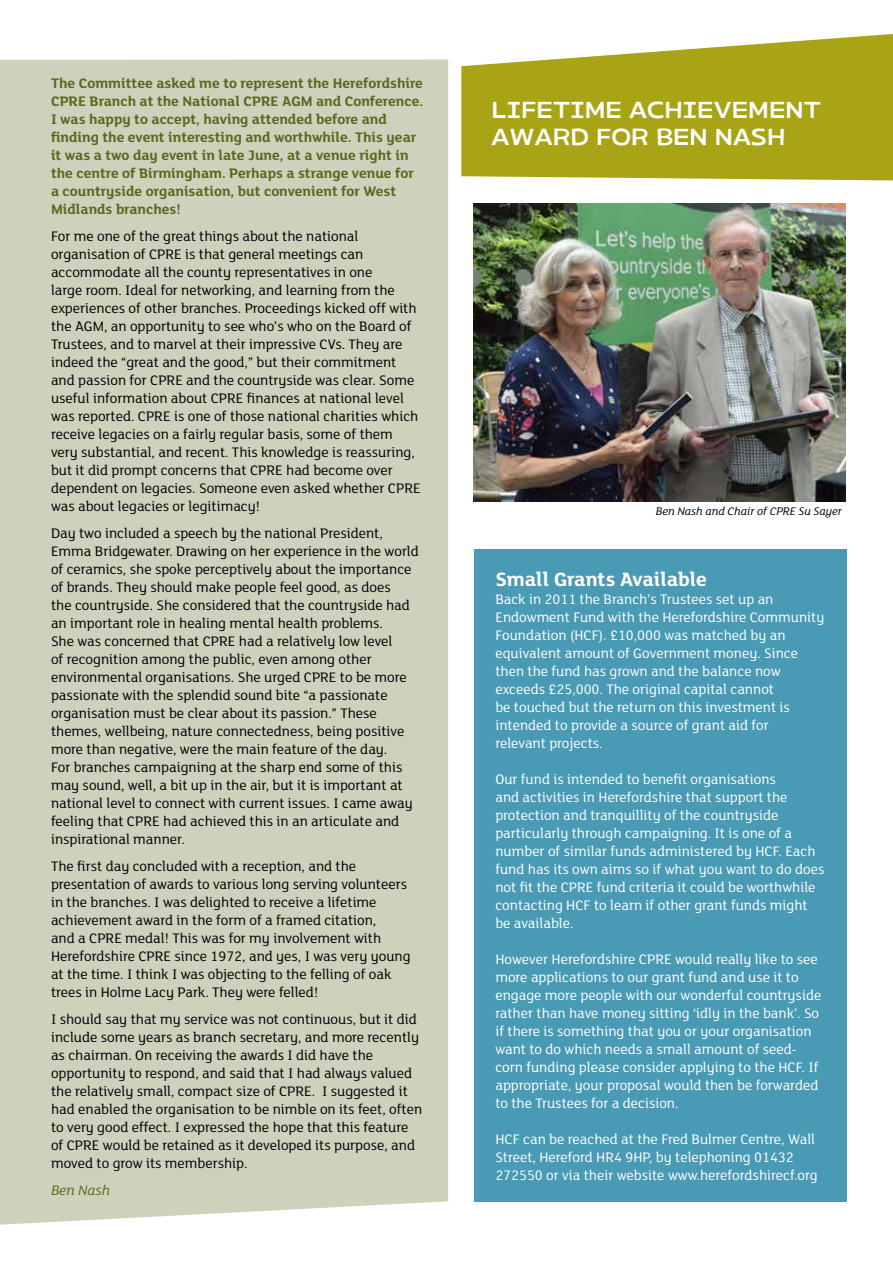
<style>
.page{position:relative;width:893px;height:1263px;background:#fff}
.page>*{position:absolute;margin:0;border:0;box-sizing:border-box;transform-origin:0 0}
.t1{font:22.5px/27px "Rustic Open";color:#fff}
.t2{font:700 21px "FS Lola";color:#fff}
.t3{font:15px/18px "FS Lola";color:#000}
.t4{font:15px/18px "FS Lola";color:#fff}
.t5{font:700 15px/18px "FS Lola";color:#5c681f}
.t6{font:italic 15px "FS Lola";color:#5c681f}
.t7{font:italic 12px "FS Lola";color:#000}
</style>
<div class="page">
<div style="left:0;top:60px;width:448px;height:1165px;background:#ced1bc"></div>
<svg style="left:461px;top:34px;width:432px;height:146px;background:#b3af32"></svg>
<img style="left:474px;top:203px;width:372px;height:299px">
<div style="left:474px;top:549px;width:372px;height:652px;background:#499ab5"></div>
<p class="t5" style="left:51px;top:73px;width:374px">The Committee asked me to represent the Herefordshire CPRE Branch at the National CPRE AGM and Conference.<br>I was happy to accept, having attended before and finding the event interesting and worthwhile. This year it was a two day event in late June, at a venue right in the centre of Birmingham. Perhaps a strange venue for a countryside organisation, but convenient for West Midlands branches!</p>
<p class="t3" style="left:51px;top:226px;width:371px">For me one of the great things about the national organisation of CPRE is that general meetings can accommodate all the county representatives in one<br>large room. Ideal for networking, and learning from the experiences of other branches. Proceedings kicked off with the AGM, an opportunity to see who’s who on the Board of Trustees, and to marvel at their impressive CVs. They are indeed the “great and the good,” but their commitment and passion for CPRE and the countryside was clear. Some useful information about CPRE finances at national level was reported. CPRE is one of those national charities which receive legacies on a fairly regular basis, some of them very substantial, and recent. This knowledge is reassuring, but it did prompt concerns that CPRE had become over dependent on legacies. Someone even asked whether CPRE was about legacies or legitimacy!</p>
<p class="t3" style="left:51px;top:523px;width:369px">Day two included a speech by the national President, Emma Bridgewater. Drawing on her experience in the world of ceramics, she spoke perceptively about the importance of brands. They should make people feel good, as does<br>the countryside. She considered that the countryside had an important role in healing mental health problems.<br>She was concerned that CPRE had a relatively low level<br>of recognition among the public, even among other environmental organisations. She urged CPRE to be more passionate with the splendid sound bite “a passionate organisation must be clear about its passion.” These themes, wellbeing, nature connectedness, being positive more than negative, were the main feature of the day.<br>For branches campaigning at the sharp end some of this may sound, well, a bit up in the air, but it is important at national level to connect with current issues. I came away feeling that CPRE had achieved this in an articulate and inspirational manner.</p>
<p class="t3" style="left:51px;top:856px;width:361px">The first day concluded with a reception, and the presentation of awards to various long serving volunteers in the branches. I was delighted to receive a lifetime achievement award in the form of a framed citation,<br>and a CPRE medal! This was for my involvement with Herefordshire CPRE since 1972, and yes, I was very young at the time. I think I was objecting to the felling of oak trees in Holme Lacy Park. They were felled!</p>
<p class="t3" style="left:51px;top:1009px;width:373px">I should say that my service was not continuous, but it did include some years as branch secretary, and more recently as chairman. On receiving the awards I did have the opportunity to respond, and said that I had always valued the relatively small, compact size of CPRE. I suggested it had enabled the organisation to be nimble on its feet, often to very good effect. I expressed the hope that this feature of CPRE would be retained as it developed its purpose, and moved to grow its membership.</p>
<p class="t6" style="left:51px;top:1180px;width:60px">Ben Nash</p>
<h1 class="t1" style="left:492px;top:97px;width:331px">LIFETIME ACHIEVEMENT<br>AWARD FOR BEN NASH</h1>
<p class="t7" style="left:656px;top:503px;width:188px">Ben Nash and Chair of CPRE Su Sayer</p>
<h2 class="t2" style="left:495px;top:565px;width:213px">Small Grants Available</h2>
<p class="t4" style="left:495px;top:589px;width:330px">Back in 2011 the Branch’s Trustees set up an Endowment Fund with the Herefordshire Community Foundation (HCF). £10,000 was matched by an equivalent amount of Government money. Since then the fund has grown and the balance now exceeds £25,000. The original capital cannot<br>be touched but the return on this investment is intended to provide a source of grant aid for<br>relevant projects.</p>
<p class="t4" style="left:495px;top:769px;width:331px">Our fund is intended to benefit organisations<br>and activities in Herefordshire that support the protection and tranquillity of the countryside particularly through campaigning. It is one of a number of similar funds administered by HCF. Each fund has its own aims so if what you want to do does not fit the CPRE fund criteria it could be worthwhile contacting HCF to learn if other grant funds might be available.</p>
<p class="t4" style="left:495px;top:949px;width:327px">However Herefordshire CPRE would really like to see more applications to our grant fund and use it to engage more people with our wonderful countryside rather than have money sitting ‘idly in the bank’. So if there is something that you or your organisation want to do which needs a small amount of seed&shy;corn funding please consider applying to the HCF. If appropriate, your proposal would then be forwarded to the Trustees for a decision.</p>
<p class="t4" style="left:495px;top:1129px;width:324px">HCF can be reached at the Fred Bulmer Centre, Wall<br>Street, Hereford HR4 9HP, by telephoning 01432<br>272550 or via their website www.herefordshirecf.org</p>
</div>
